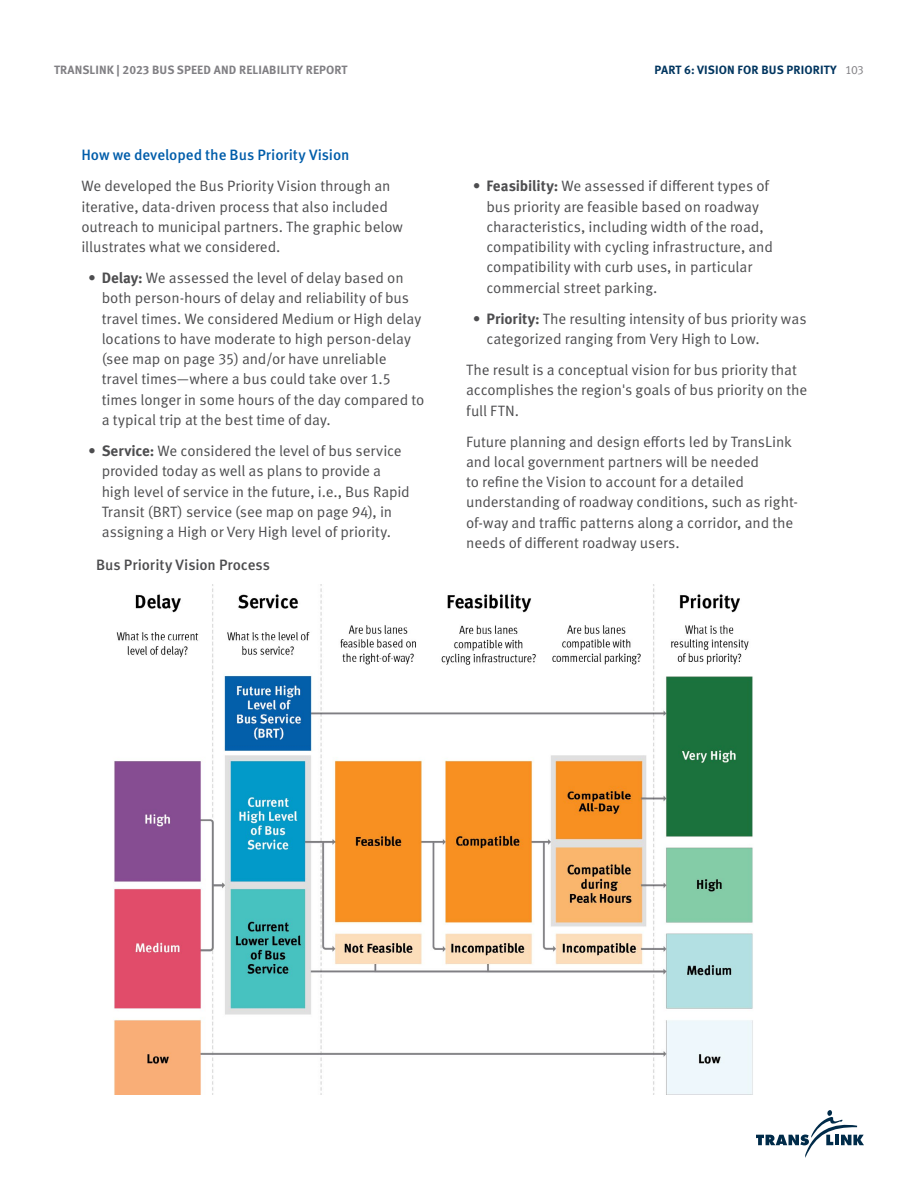
<style>
.page{position:relative;width:918px;height:1188px;background:#fff}
.page>*{position:absolute;margin:0;border:0;box-sizing:border-box;transform-origin:0 0}
.Paragraph_1-GREP_Styled_Numbers{font:15px/20.2px "Meta Pro Norm";letter-spacing:-.01em;color:#4d4d4f}
.Paragraph_1-GREP_Styled_Numbers-2{font:500 15px "Meta Pro";letter-spacing:-.005em;color:#005daa}
.Figure_Title_Unnumbered{font:500 15px "Meta Pro";letter-spacing:-.005em;color:#4d4d4f}
.t1{font:700 12px "Meta Pro";letter-spacing:.01em;color:#807f83}
.t2{font:700 12px "Meta Pro";letter-spacing:.01em;color:#00355f}
.s1{font-family:"Meta Pro Norm";font-weight:400;color:#807f83}
.s2{font-family:"Meta Pro";font-weight:700}
</style>
<div class="page">
<img style="left:114px;top:584px;width:639px;height:510px">
<svg style="left:756px;top:1110px;width:108px;height:48px"></svg>
<p class="t1" style="left:54px;top:60px;width:295px">TRANSLINK | 2023 BUS SPEED AND RELIABILITY REPORT</p>
<p class="t2" style="left:655px;top:60px;width:15px">Part</p>
<p class="t2" style="left:684px;top:60px;width:181px">6: Vision for Bus Priority <span class="s1">103</span></p>
<p class="Paragraph_1-GREP_Styled_Numbers-2" style="left:81px;top:144px;width:270px">How we developed the Bus Priority Vision</p>
<p class="Paragraph_1-GREP_Styled_Numbers" style="left:81px;top:175px;width:323px">We developed the Bus Priority Vision through an iterative, data-driven process that also included outreach to municipal partners. The graphic below illustrates what we considered.</p>
<p class="Paragraph_1-GREP_Styled_Numbers" style="left:102px;top:267px;width:324px;text-indent:-14px">• <span class="s2">Delay:</span> We assessed the level of delay based on both person-hours of delay and reliability of bus travel times. We considered Medium or High delay locations to have moderate to high person-delay (see map on page 35) and/or have unreliable travel times—where a bus could take over 1.5 times longer in some hours of the day compared to a typical trip at the best time of day.</p>
<p class="Paragraph_1-GREP_Styled_Numbers" style="left:102px;top:440px;width:310px;text-indent:-14px">• <span class="s2">Service:</span> We considered the level of bus service provided today as well as plans to provide a high level of service in the future, i.e., Bus Rapid Transit (BRT) service (see map on page 94), in assigning a High or Very High level of priority.</p>
<p class="Figure_Title_Unnumbered" style="left:96px;top:553px;width:175px">Bus Priority Vision Process</p>
<p class="Paragraph_1-GREP_Styled_Numbers" style="left:486px;top:175px;width:288px;text-indent:-14px">• <span class="s2">Feasibility:</span> We assessed if different types of bus priority are feasible based on roadway characteristics, including width of the road, compatibility with cycling infrastructure, and compatibility with curb uses, in particular commercial street parking.</p>
<p class="Paragraph_1-GREP_Styled_Numbers" style="left:486px;top:307px;width:322px;text-indent:-14px">• <span class="s2">Priority:</span> The resulting intensity of bus priority was categorized ranging from Very High to Low.</p>
<p class="Paragraph_1-GREP_Styled_Numbers" style="left:466px;top:359px;width:343px">The result is a conceptual vision for bus priority that accomplishes the region's goals of bus priority on the full FTN.</p>
<p class="Paragraph_1-GREP_Styled_Numbers" style="left:466px;top:430px;width:333px">Future planning and design efforts led by TransLink and local government partners will be needed<br>to refine the Vision to account for a detailed understanding of roadway conditions, such as right&shy;of-way and traffic patterns along a corridor, and the needs of different roadway users.</p>
</div>
